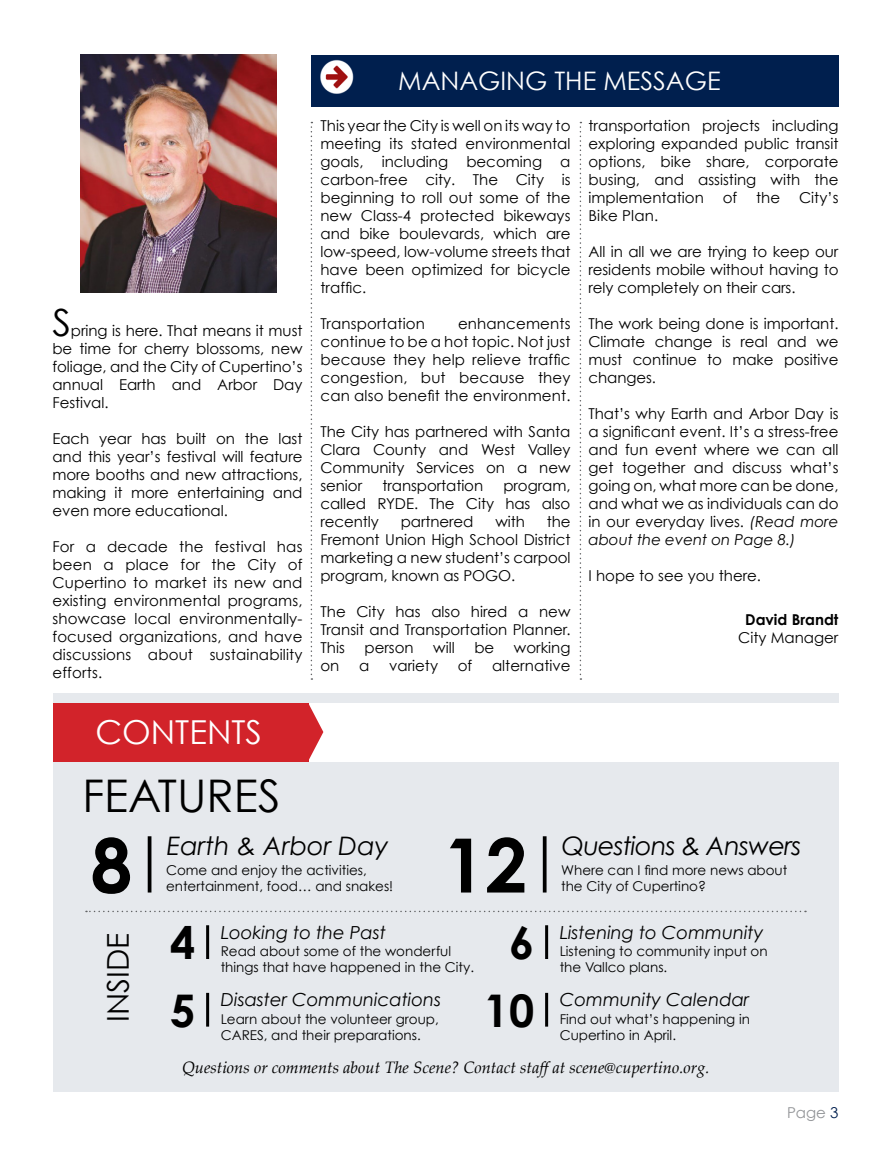
<style>
.page{position:relative;width:891px;height:1161px;background:#fff}
.page>*{position:absolute;margin:0;border:0;box-sizing:border-box;transform-origin:0 0}
.t1{font:700 75px "Century Gothic";color:#000}
.t2{font:45px "Century Gothic";color:#000}
.t3{font:700 45px "Century Gothic";color:#000}
.t4{font:37.5px "Century Gothic";color:#000}
.t5{font:33px "Century Gothic";color:#fff}
.t6{font:30px "Century Gothic";color:#000}
.t7{font:25.5px "Century Gothic";color:#fff}
.t8{font:italic 25.5px "Century Gothic";letter-spacing:-.03em;color:#000}
.t9{font:italic 25.5px "Century Gothic";color:#000}
.t10{font:italic 18px "Century Gothic";color:#000}
.t11{font:italic 16.5px "Palatino Linotype";color:#000}
.t12{font:15px/18px "Century Gothic";color:#000;text-align:justify}
.t13{font:700 15px "Century Gothic";color:#000}
.t14{font:15px "Century Gothic";color:#939598}
.t15{font:13.5px/16.2px "Century Gothic";color:#000}
.s1{font-style:italic}
.s2{color:#001f4e}
</style>
<div class="page">
<img style="left:81px;top:55px;width:195px;height:238px">
<div style="left:311px;top:55px;width:527px;height:52px;background:#001f4e"></div>
<img style="left:320px;top:59px;width:34px;height:35px">
<svg style="left:311px;top:122px;width:1px;height:558px"></svg>
<svg style="left:580px;top:122px;width:1px;height:558px"></svg>
<div style="left:53px;top:693px;width:785px;height:398px;background:#e6e9ed"></div>
<div style="left:283px;top:703px;width:567px;height:58px;background:#fff"></div>
<svg style="left:308px;top:703px;width:15px;height:58px"></svg>
<div style="left:53px;top:703px;width:255px;height:58px;background:#d2232a"></div>
<svg style="left:86px;top:911px;width:720px;height:1px"></svg>
<svg style="left:543px;top:836px;width:4px;height:57px"></svg>
<hr style="left:148px;top:836px;width:3px;height:57px;background:#000">
<hr style="left:545px;top:925px;width:3px;height:34px;background:#000">
<hr style="left:206px;top:993px;width:3px;height:34px;background:#000">
<hr style="left:545px;top:993px;width:3px;height:34px;background:#000">
<hr style="left:206px;top:925px;width:3px;height:34px;background:#000">
<h3 class="t4" style="left:52px;top:299px;width:20px">S</h3>
<p class="t12" style="left:52px;top:321px;width:252px;text-indent:18px">pring is here. That means it must be time for cherry blossoms, new foliage, and the City of Cupertino’s annual Earth and Arbor Day Festival.</p>
<p class="t12" style="left:52px;top:429px;width:252px">Each year has built on the last and this year’s festival will feature more booths and new attractions, making it more entertaining and even more educational.</p>
<p class="t12" style="left:52px;top:537px;width:252px">For a decade the festival has been a place for the City of Cupertino to market its new and existing environmental programs, showcase local environmentally&shy;focused organizations, and have discussions about sustainability efforts.</p>
<h3 class="t5" style="left:95px;top:712px;width:168px">CONTENTS</h3>
<h2 class="t2" style="left:82px;top:768px;width:200px">FEATURES</h2>
<h3 class="t7" style="left:398px;top:65px;width:324px">MANAGING THE MESSAGE</h3>
<p class="t12" style="left:320px;top:117px;width:252px">This year the City is well on its way to meeting its stated environmental goals, including becoming a carbon-free city. The City is beginning to roll out some of the new Class-4 protected bikeways and bike boulevards, which are low-speed, low-volume streets that have been optimized for bicycle traffic.</p>
<p class="t12" style="left:320px;top:315px;width:106px">Transportation</p>
<p class="t12" style="left:320px;top:315px;width:252px;text-indent:138px">enhancements continue to be a hot topic. Not just because they help relieve traffic congestion, but because they can also benefit the environment.</p>
<p class="t12" style="left:320px;top:423px;width:252px">The City has partnered with Santa Clara County and West Valley Community Services on a new senior</p>
<p class="t12" style="left:382px;top:477px;width:102px">transportation</p>
<p class="t12" style="left:320px;top:477px;width:252px;text-indent:183px">program, called RYDE. The City has also recently</p>
<p class="t12" style="left:401px;top:513px;width:74px">partnered</p>
<p class="t12" style="left:495px;top:513px;width:31px">with</p>
<p class="t12" style="left:320px;top:513px;width:252px;text-indent:226px">the Fremont Union High School District marketing a new student’s carpool program, known as POGO.</p>
<p class="t12" style="left:320px;top:603px;width:252px">The City has also hired a new Transit and Transportation Planner.<br>This</p>
<p class="t12" style="left:364px;top:639px;width:51px">person</p>
<p class="t12" style="left:433px;top:639px;width:23px">will</p>
<p class="t12" style="left:474px;top:639px;width:21px">be</p>
<p class="t12" style="left:514px;top:639px;width:58px">working</p>
<p class="t12" style="left:320px;top:657px;width:20px">on</p>
<p class="t12" style="left:359px;top:657px;width:12px">a</p>
<p class="t12" style="left:389px;top:657px;width:50px">variety</p>
<p class="t12" style="left:458px;top:657px;width:16px">of</p>
<p class="t12" style="left:492px;top:657px;width:80px">alternative</p>
<p class="t12" style="left:589px;top:117px;width:252px">transportation projects including exploring expanded public transit options, bike share, corporate busing, and assisting with the implementation</p>
<p class="t12" style="left:723px;top:189px;width:16px">of</p>
<p class="t12" style="left:756px;top:189px;width:25px">the</p>
<p class="t12" style="left:799px;top:189px;width:41px">City’s</p>
<p class="t12" style="left:589px;top:207px;width:71px">Bike Plan.</p>
<p class="t12" style="left:589px;top:243px;width:252px">All in all we are trying to keep our residents mobile without having to rely completely on their cars.</p>
<p class="t12" style="left:589px;top:315px;width:252px">The work being done is important.<br>Climate change is real and we must continue to make positive changes.</p>
<p class="t12" style="left:589px;top:405px;width:252px">That’s why Earth and Arbor Day is a significant event. It’s a stress-free and fun event where we can all get together and discuss what’s going on, what more can be done, and what we as individuals can do in our everyday lives. <span class="s1">(Read more about the event on Page 8.)</span></p>
<p class="t12" style="left:589px;top:567px;width:174px">I hope to see you there.</p>
<p class="t13" style="left:745px;top:610px;width:95px">David Brandt</p>
<p class="t12" style="left:738px;top:628px;width:102px">City Manager</p>
<h1 class="t1" style="left:90px;top:818px;width:44px">8</h1>
<h3 class="t9" style="left:167px;top:831px;width:223px">Earth &amp; Arbor Day</h3>
<p class="t15" style="left:166px;top:861px;width:229px">Come and enjoy the activities, entertainment, food… and snakes!</p>
<h1 class="t1" style="left:443px;top:818px;width:85px">12</h1>
<h3 class="t8" style="left:562px;top:831px;width:241px">Questions &amp; Answers</h3>
<p class="t15" style="left:561px;top:861px;width:228px">Where can I find more news about</p>
<p class="t15" style="left:561px;top:878px;width:146px">the City of Cupertino?</p>
<h3 class="t6" style="left:100px;top:1022px;width:91px;rotate:-90deg">INSIDE</h3>
<h2 class="t3" style="left:509px;top:914px;width:27px">6</h2>
<p class="t10" style="left:560px;top:921px;width:205px">Listening to Community</p>
<h2 class="t3" style="left:170px;top:914px;width:27px">4</h2>
<p class="t10" style="left:221px;top:921px;width:167px">Looking to the Past</p>
<p class="t15" style="left:221px;top:943px;width:255px">Read about some of the wonderful things that have happened in the City.</p>
<p class="t15" style="left:560px;top:943px;width:210px">Listening to community input on the Vallco plans.</p>
<h2 class="t3" style="left:170px;top:982px;width:27px">5</h2>
<p class="t10" style="left:221px;top:989px;width:222px">Disaster Communications</p>
<h2 class="t3" style="left:484px;top:982px;width:52px">10</h2>
<p class="t10" style="left:560px;top:989px;width:191px">Community Calendar</p>
<p class="t15" style="left:560px;top:1010px;width:192px">Find out what’s happening in<br>Cupertino in April.</p>
<p class="t15" style="left:221px;top:1010px;width:220px">Learn about the volunteer group,<br>CARES, and their preparations.</p>
<p class="t11" style="left:182px;top:1056px;width:529px">Questions or comments about The Scene? Contact staff at scene@cupertino.org.</p>
<p class="t14" style="left:787px;top:1103px;width:53px">Page <span class="s2">3</span></p>
</div>
